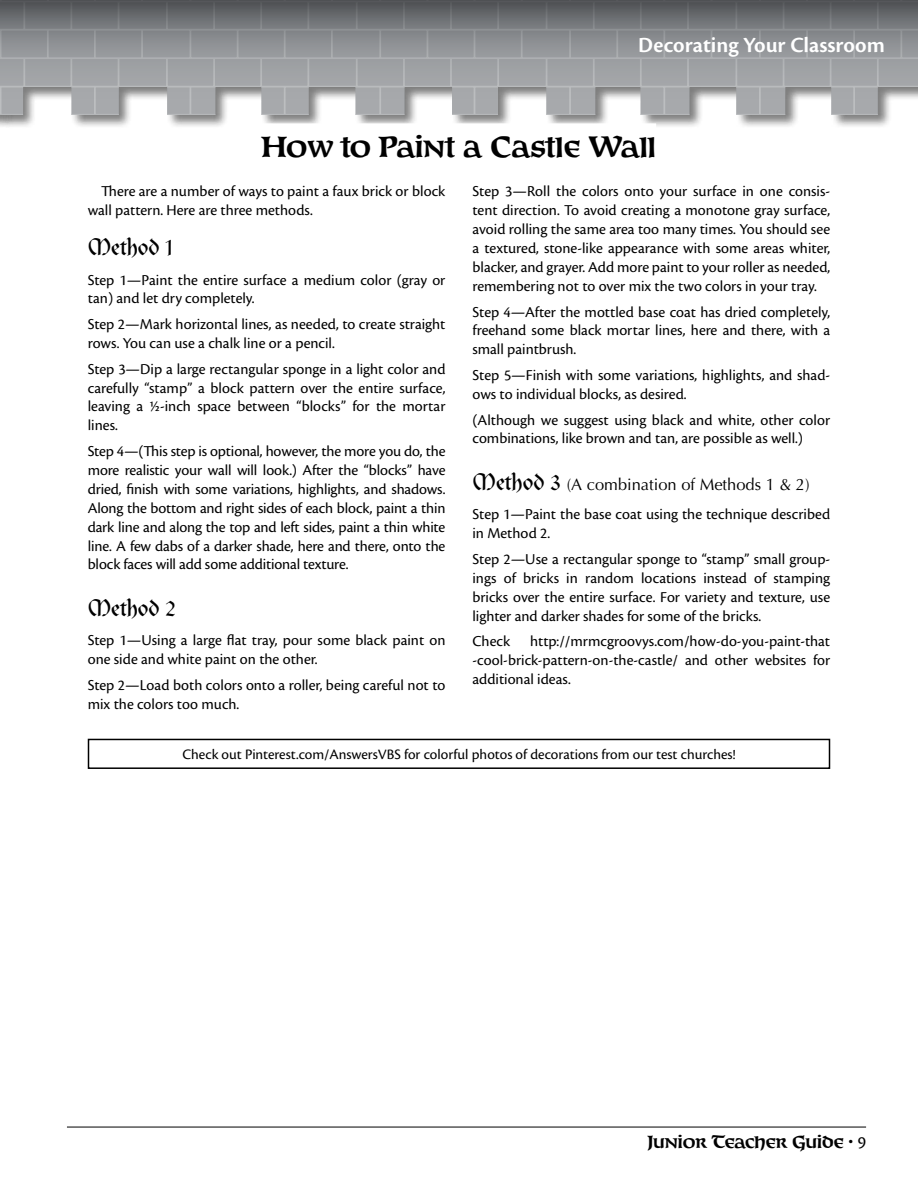
<style>
.page{position:relative;width:918px;height:1188px;background:#fff}
.page>*{position:absolute;margin:0;border:0;box-sizing:border-box;transform-origin:0 0}
.t1{font:700 30px "Connemara Old Style Pro";color:#000}
.t2{font:24px "Clairvaux LT Std";color:#000}
.t3{font:600 22.5px "Cronos Pro";color:#fff}
.t4{font:700 18px "Connemara Old Style Pro";color:#000}
.t5{font:16.5px "Optima LT Std";color:#000}
.t6{font:15.75px/18.9px "Cronos Pro";color:#000}
.t7{font:15px "Cronos Pro";color:#000}
.s1{font-family:"Clairvaux LT Std";font-size:24px}
.s2{font-family:"Cronos Pro";font-weight:400}
</style>
<div class="page">
<svg style="left:0;top:0;width:918px;height:127px;background:#9a9c9e"></svg>
<hr style="left:67px;top:1127px;width:799px;height:1px;background:#000">
<div style="left:262px;top:123px;width:394px;height:45px;background:#fff"></div>
<div style="left:88px;top:739px;width:742px;height:30px;border:2px solid #000"></div>
<h3 class="t3" style="left:638px;top:32px;width:248px">Decorating Your Classroom</h3>
<h1 class="t1" style="left:262px;top:128px;width:396px">How to Paint a Castle Wall</h1>
<p class="t6" style="left:88px;top:182px;width:359px;text-indent:13px">There are a number of ways to paint a faux brick or block wall pattern. Here are three methods.</p>
<h2 class="t2" style="left:88px;top:232px;width:87px">Method 1</h2>
<p class="t6" style="left:88px;top:270px;width:359px">Step 1—Paint the entire surface a medium color (gray or tan) and let dry completely.</p>
<p class="t6" style="left:88px;top:315px;width:359px">Step 2—Mark horizontal lines, as needed, to create straight rows. You can use a chalk line or a pencil.</p>
<p class="t6" style="left:88px;top:359px;width:359px;text-align:justify">Step 3—Dip a large rectangular sponge in a light color and carefully “stamp” a block pattern over the entire surface, leaving a ½-inch space between “blocks” for the mortar lines.</p>
<p class="t6" style="left:88px;top:442px;width:359px;text-align:justify">Step 4—(This step is optional, however, the more you do, the more realistic your wall will look.) After the “blocks” have dried, finish with some variations, highlights, and shadows.<br>Along the bottom and right sides of each block, paint a thin dark line and along the top and left sides, paint a thin white line. A few dabs of a darker shade, here and there, onto the block faces will add some additional texture.</p>
<h2 class="t2" style="left:88px;top:593px;width:89px">Method 2</h2>
<p class="t6" style="left:88px;top:631px;width:359px">Step 1—Using a large flat tray, pour some black paint on one side and white paint on the other.</p>
<p class="t6" style="left:88px;top:676px;width:359px">Step 2—Load both colors onto a roller, being careful not to mix the colors too much.</p>
<p class="t6" style="left:473px;top:182px;width:359px;text-align:justify">Step 3—Roll the colors onto your surface in one consis&shy;tent direction. To avoid creating a monotone gray surface, avoid rolling the same area too many times. You should see a textured, stone-like appearance with some areas whiter, blacker, and grayer. Add more paint to your roller as needed, remembering not to over mix the two colors in your tray.</p>
<p class="t6" style="left:473px;top:302px;width:359px;text-align:justify">Step 4—After the mottled base coat has dried completely, freehand some black mortar lines, here and there, with a small paintbrush.</p>
<p class="t6" style="left:473px;top:366px;width:359px">Step 5—Finish with some variations, highlights, and shad&shy;ows to individual blocks, as desired.</p>
<p class="t6" style="left:473px;top:410px;width:359px">(Although we suggest using black and white, other color combinations, like brown and tan, are possible as well.)</p>
<p class="t5" style="left:472px;top:475px;width:339px"><span class="s1">Method 3</span> (A combination of Methods 1 &amp; 2)</p>
<p class="t6" style="left:472px;top:505px;width:359px">Step 1—Paint the base coat using the technique described in Method 2.</p>
<p class="t6" style="left:472px;top:550px;width:359px;text-align:justify">Step 2—Use a rectangular sponge to “stamp” small group&shy;ings of bricks in random locations instead of stamping bricks over the entire surface. For variety and texture, use lighter and darker shades for some of the bricks.</p>
<p class="t6" style="left:472px;top:632px;width:39px">Check</p>
<p class="t6" style="left:472px;top:632px;width:359px;text-align:justify;text-indent:58px">http://mrmcgroovys.com/how-do-you-paint-that -cool-brick-pattern-on-the-castle/ and other websites for additional ideas.</p>
<p class="t7" style="left:183px;top:745px;width:554px">Check out Pinterest.com/AnswersVBS for colorful photos of decorations from our test churches!</p>
<p class="t4" style="left:648px;top:1130px;width:220px">Junior Teacher Guide • <span class="s2">9</span></p>
</div>
